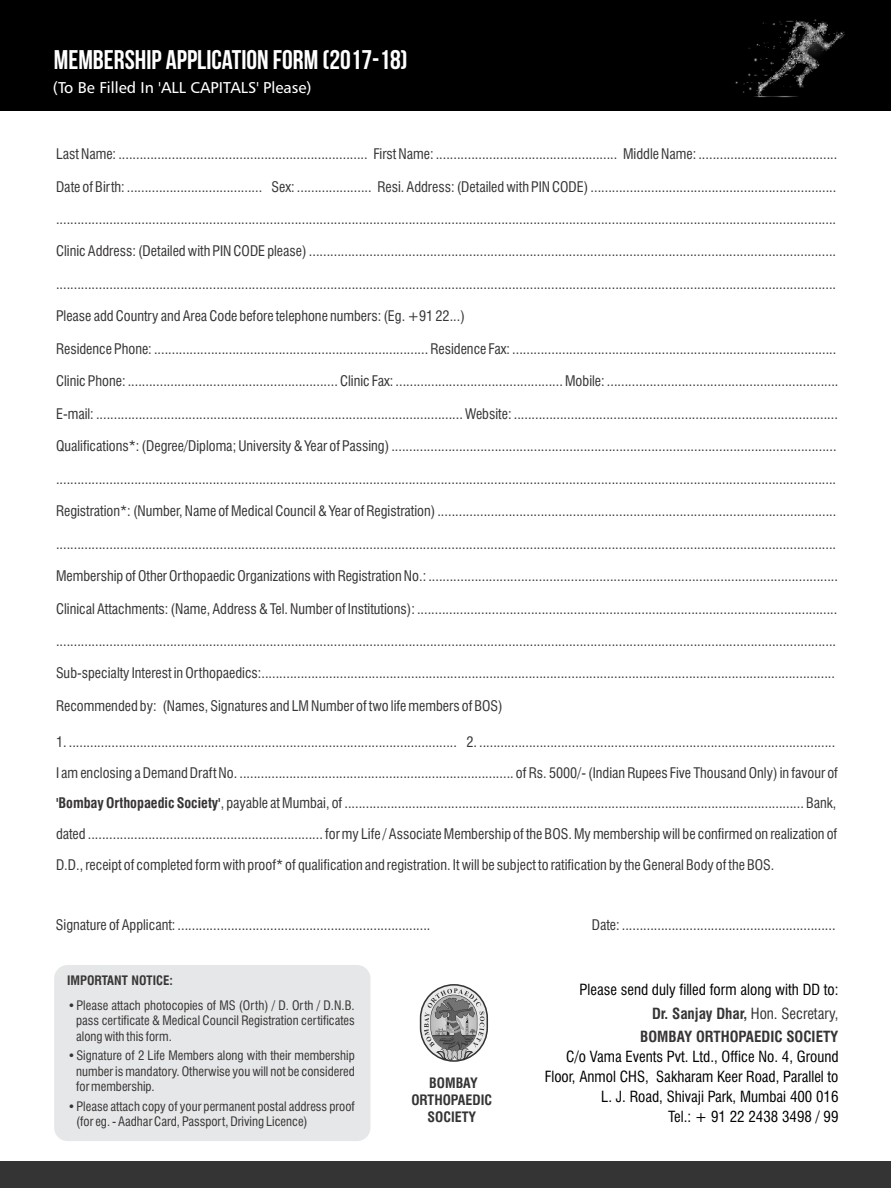
<style>
.page{position:relative;width:891px;height:1188px;background:#fff}
.page>*{position:absolute;margin:0;border:0;box-sizing:border-box;transform-origin:0 0}
.t1{font:27px "Bebas Neue";color:#fff}
.t2{font:15.75px "Humanist 777 BT Roman B";color:#fefefe}
.t3{font:condensed 15px/19.8px "Swiss 721 BT";color:#000;text-align:right}
.t4{font:condensed 14.25px/30.8px "Swiss 721 BT";color:#373435}
.t5{font:700 condensed 13.95px/16.8px "Swiss 721 BT";color:#343434;text-align:center}
.t6{font:condensed 12.75px/15.3px "Swiss 721 BT";color:#373435;text-align:justify}
.t7{font:700 condensed 12.75px "Swiss 721 BT";color:#373435}
.s1{font-weight:700}
.s2{font-weight:700;color:#373435}
.s3{color:#373435}
</style>
<div class="page">
<div style="left:0;top:1162px;width:891px;height:26px;background:#343434"></div>
<div style="left:0;top:0;width:891px;height:110px;background:#000"></div>
<div style="left:54px;top:965px;width:316px;height:176px;background:#e6e7e8;border-radius:13px"></div>
<svg style="left:420px;top:984px;width:68px;height:78px"></svg>
<h1 class="t1" style="left:54px;top:49px;width:355px">MEMBERSHIP APPLICATION FORM (2017-18)</h1>
<p class="t2" style="left:53px;top:81px;width:260px">(To Be Filled In 'ALL CAPITALS' Please)</p>
<p class="t4" style="left:56px;top:140px;width:783px">Last Name: ...................................................................... First Name: ................................................... Middle Name: .......................................</p>
<p class="t4" style="left:56px;top:172px;width:782px">Date of Birth: ...................................... Sex: ..................... Resi. Address: (Detailed with PIN CODE) .....................................................................</p>
<p class="t4" style="left:56px;top:205px;width:782px">...........................................................................................................................................................................................................................</p>
<p class="t4" style="left:56px;top:237px;width:782px">Clinic Address: (Detailed with PIN CODE please) ....................................................................................................................................................</p>
<p class="t4" style="left:56px;top:270px;width:782px">...........................................................................................................................................................................................................................</p>
<p class="t4" style="left:56px;top:302px;width:410px">Please add Country and Area Code before telephone numbers: (Eg. +91 22...)</p>
<p class="t4" style="left:56px;top:335px;width:782px">Residence Phone: ............................................................................. Residence Fax: ...........................................................................................</p>
<p class="t4" style="left:56px;top:367px;width:784px">Clinic Phone: ........................................................... Clinic Fax: ............................................... Mobile: .................................................................</p>
<p class="t4" style="left:56px;top:400px;width:783px">E-mail: ....................................................................................................... Website: ...........................................................................................</p>
<p class="t4" style="left:56px;top:432px;width:782px">Qualifications*: (Degree/Diploma; University &amp; Year of Passing) .............................................................................................................................</p>
<p class="t4" style="left:56px;top:465px;width:782px">...........................................................................................................................................................................................................................</p>
<p class="t4" style="left:56px;top:497px;width:782px">Registration*: (Number, Name of Medical Council &amp; Year of Registration) ................................................................................................................</p>
<p class="t4" style="left:56px;top:529px;width:782px">...........................................................................................................................................................................................................................</p>
<p class="t4" style="left:56px;top:562px;width:784px">Membership of Other Orthopaedic Organizations with Registration No.: ...................................................................................................................</p>
<p class="t4" style="left:56px;top:594px;width:783px">Clinical Attachments: (Name, Address &amp; Tel. Number of Institutions): ......................................................................................................................</p>
<p class="t4" style="left:56px;top:627px;width:782px">...........................................................................................................................................................................................................................</p>
<p class="t4" style="left:56px;top:659px;width:781px">Sub-specialty Interest in Orthopaedics:.................................................................................................................................................................</p>
<p class="t4" style="left:56px;top:692px;width:448px">Recommended by: (Names, Signatures and LM Number of two life members of BOS)</p>
<p class="t4" style="left:56px;top:728px;width:783px">1. ............................................................................................................. 2. ....................................................................................................<br>I am enclosing a Demand Draft No. ............................................................................. of Rs. 5000/- (Indian Rupees Five Thousand Only) in favour of <span class="s1">'Bombay Orthopaedic Society'</span>, payable at Mumbai, of ................................................................................................................................. Bank, dated .................................................................. for my Life / Associate Membership of the BOS. My membership will be confirmed on realization of D.D., receipt of completed form with proof* of qualification and registration. It will be subject to ratification by the General Body of the BOS.</p>
<p class="t4" style="left:56px;top:911px;width:376px">Signature of Applicant: .......................................................................</p>
<p class="t4" style="left:592px;top:911px;width:245px">Date: ............................................................</p>
<p class="t7" style="left:67px;top:976px;width:107px">IMPORTANT NOTICE:</p>
<p class="t6" style="left:76px;top:999px;width:280px;text-indent:-8px">• Please attach photocopies of MS (Orth) / D. Orth / D.N.B. pass certificate &amp; Medical Council Registration certificates along with this form.</p>
<p class="t6" style="left:76px;top:1049px;width:280px;text-indent:-8px">• Signature of 2 Life Members along with their membership number is mandatory. Otherwise you will not be considered for membership.</p>
<p class="t6" style="left:76px;top:1100px;width:280px;text-indent:-8px">• Please attach copy of your permanent postal address proof (for eg. - Aadhar Card, Passport, Driving Licence)</p>
<p class="t5" style="left:411px;top:1076px;width:82px">BOMBAY<br>ORTHOPAEDIC<br>SOCIETY</p>
<p class="t3" style="left:580px;top:980px;width:260px;line-height:23.4px">Please send duly filled form along with DD to:<br><span class="s2">Dr. Sanjay Dhar,</span> <span class="s3">Hon. Secretary,<br></span><span class="s2">BOMBAY ORTHOPAEDIC SOCIETY</span></p>
<p class="t3" style="left:545px;top:1048px;width:295px">C/o Vama Events Pvt. Ltd., Office No. 4, Ground Floor, Anmol CHS, Sakharam Keer Road, Parallel to L. J. Road, Shivaji Park, Mumbai 400 016<br>Tel.: + 91 22 2438 3498 / 99</p>
</div>
